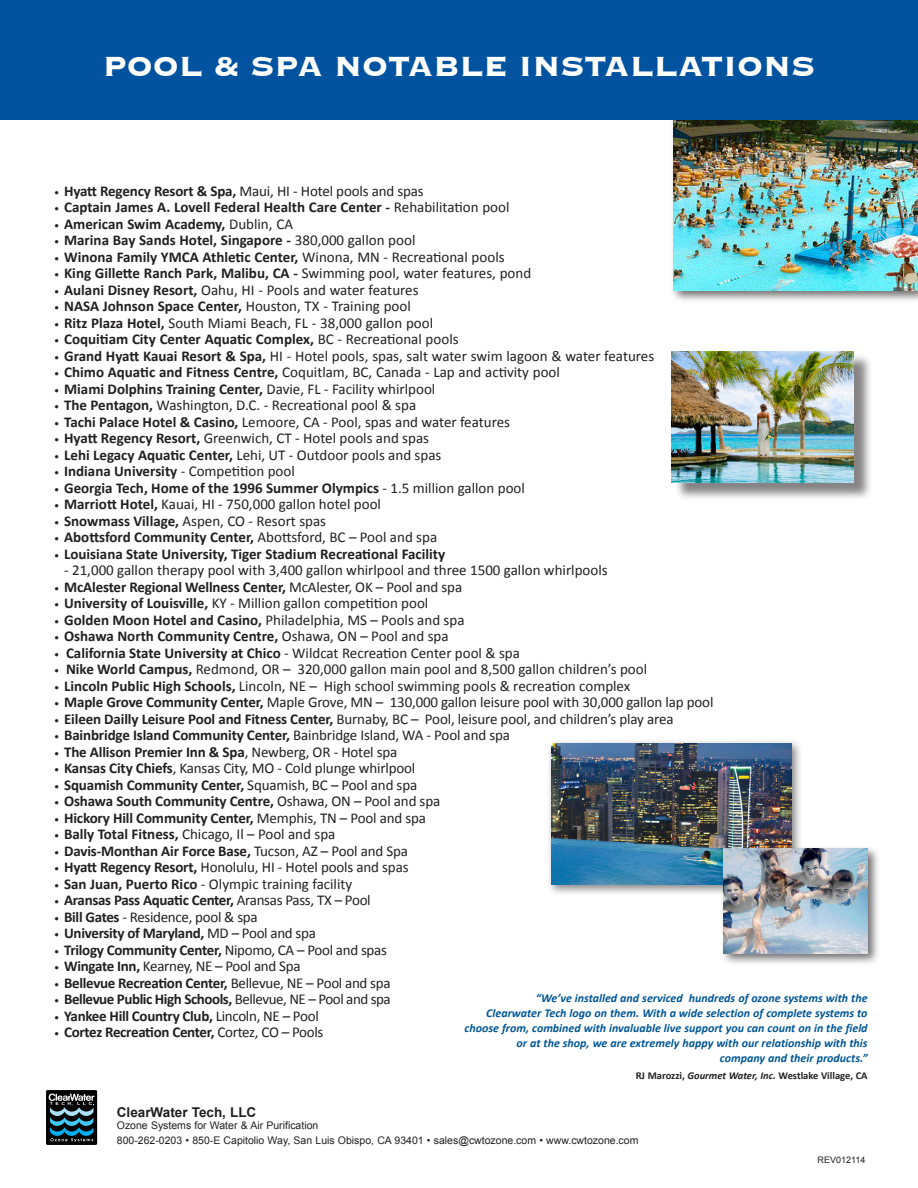
<style>
.page{position:relative;width:918px;height:1188px;background:#fff}
.page>*{position:absolute;margin:0;border:0;box-sizing:border-box;transform-origin:0 0}
.t1{font:700 36px "Copperplate";color:#fff}
.t2{font:700 15px "Calibri";letter-spacing:-.01em;color:#231f20}
.t3{font:15px "Calibri";color:#231f20}
.t4{font:15px "Calibri";letter-spacing:-.02em;color:#231f20}
.t5{font:700 15px "Calibri";letter-spacing:-.03em;color:#231f20}
.t6{font:700 13.5px "Arial";color:#231f20}
.t7{font:italic 700 12px "Calibri";color:#005696}
.t8{font:10.5px "Arial";color:#231f20}
.t9{font:700 10.5px "Calibri";color:#231f20}
.t10{font:9px "Arial";color:#231f20}
.s1{font-size:10.5px}
.s2{font-weight:700}
.s3{font-weight:400;font-size:10.5px}
.s4{font-weight:400}
.s5{font-style:italic}
</style>
<div class="page">
<div style="left:670px;top:107px;width:248px;height:196px;background:#231f20;opacity:.65"></div>
<img style="left:674px;top:119px;width:244px;height:172px">
<div style="left:0;top:0;width:918px;height:119px;background:#0153a0"></div>
<div style="left:547px;top:739px;width:256px;height:157px;background:#231f20;opacity:.55"></div>
<img style="left:552px;top:744px;width:240px;height:141px">
<div style="left:720px;top:845px;width:160px;height:121px;background:#231f20;opacity:.65"></div>
<img style="left:724px;top:849px;width:144px;height:105px">
<div style="left:46px;top:1090px;width:51px;height:55px;background:#000"></div>
<svg style="left:49px;top:1093px;width:46px;height:49px"></svg>
<div style="left:674px;top:353px;width:199px;height:148px;background:#231f20;opacity:.55"></div>
<img style="left:672px;top:351px;width:182px;height:131px">
<p class="t1" style="left:103px;top:43px;width:714px">POOL &amp; SPA NOTABLE INSTALLATIONS</p>
<p class="t3" style="left:54px;top:182px;width:371px"><span class="s1">•</span> <span class="s2">Hyatt Regency Resort &amp; Spa,</span> Maui, HI - Hotel pools and spas</p>
<p class="t2" style="left:54px;top:198px;width:457px"><span class="s3">•</span> Captain James A. Lovell Federal Health Care Center - <span class="s4">Rehabilitation pool</span></p>
<p class="t2" style="left:54px;top:215px;width:241px"><span class="s3">•</span> American Swim Academy, <span class="s4">Dublin, CA</span></p>
<p class="t2" style="left:54px;top:231px;width:363px"><span class="s3">•</span> Marina Bay Sands Hotel, Singapore - <span class="s4">380,000 gallon pool</span></p>
<p class="t2" style="left:54px;top:248px;width:452px"><span class="s3">•</span> Winona Family YMCA Athletic Center, <span class="s4">Winona, MN - Recreational pools</span></p>
<p class="t2" style="left:54px;top:264px;width:479px"><span class="s3">•</span> King Gillette Ranch Park, Malibu, CA - <span class="s4">Swimming pool, water features, pond</span></p>
<p class="t3" style="left:54px;top:281px;width:366px"><span class="s1">•</span> <span class="s2">Aulani Disney Resort,</span> Oahu, HI - Pools and water features</p>
<p class="t2" style="left:54px;top:297px;width:358px"><span class="s3">•</span> NASA Johnson Space Center, <span class="s4">Houston, TX - Training pool</span></p>
<p class="t3" style="left:54px;top:314px;width:381px"><span class="s1">•</span> <span class="s2">Ritz Plaza Hotel,</span> South Miami Beach, FL - 38,000 gallon pool</p>
<p class="t2" style="left:54px;top:330px;width:406px"><span class="s3">•</span> Coquitiam City Center Aquatic Complex, <span class="s4">BC - Recreational pools</span></p>
<p class="t3" style="left:54px;top:347px;width:602px"><span class="s1">•</span> <span class="s2">Grand Hyatt Kauai Resort &amp; Spa,</span> HI - Hotel pools, spas, salt water swim lagoon &amp; water features</p>
<p class="t3" style="left:54px;top:363px;width:507px"><span class="s1">•</span> <span class="s2">Chimo Aquatic and Fitness Centre,</span> Coquitlam, BC, Canada - Lap and activity pool</p>
<p class="t2" style="left:54px;top:380px;width:383px"><span class="s3">•</span> Miami Dolphins Training Center, <span class="s4">Davie, FL - Facility whirlpool</span></p>
<p class="t3" style="left:54px;top:396px;width:364px"><span class="s1">•</span> <span class="s2">The Pentagon,</span> Washington, D.C. - Recreational pool &amp; spa</p>
<p class="t3" style="left:54px;top:413px;width:458px"><span class="s1">•</span> <span class="s2">Tachi Palace Hotel &amp; Casino,</span> Lemoore, CA - Pool, spas and water features</p>
<p class="t3" style="left:54px;top:429px;width:377px"><span class="s1">•</span> <span class="s2">Hyatt Regency Resort,</span> Greenwich, CT - Hotel pools and spas</p>
<p class="t3" style="left:54px;top:446px;width:389px"><span class="s1">•</span> <span class="s2">Lehi Legacy Aquatic Center,</span> Lehi, UT - Outdoor pools and spas</p>
<p class="t2" style="left:54px;top:462px;width:242px"><span class="s3">•</span> Indiana University <span class="s4">- Competition pool</span></p>
<p class="t2" style="left:54px;top:479px;width:472px"><span class="s3">•</span> Georgia Tech, Home of the 1996 Summer Olympics <span class="s4">- 1.5 million gallon pool</span></p>
<p class="t3" style="left:54px;top:495px;width:329px"><span class="s1">•</span> <span class="s2">Marriott Hotel,</span> Kauai, HI - 750,000 gallon hotel pool</p>
<p class="t3" style="left:54px;top:512px;width:274px"><span class="s1">•</span> <span class="s2">Snowmass Village,</span> Aspen, CO - Resort spas</p>
<p class="t2" style="left:54px;top:528px;width:385px"><span class="s3">•</span> Abottsford Community Center, <span class="s4">Abottsford, BC – Pool and spa</span></p>
<p class="t2" style="left:54px;top:545px;width:393px"><span class="s3">•</span> Louisiana State University, Tiger Stadium Recreational Facility</p>
<p class="t3" style="left:64px;top:561px;width:545px">- 21,000 gallon therapy pool with 3,400 gallon whirlpool and three 1500 gallon whirlpools</p>
<p class="t2" style="left:54px;top:578px;width:410px"><span class="s3">•</span> McAlester Regional Wellness Center, <span class="s4">McAlester, OK – Pool and spa</span></p>
<p class="t3" style="left:54px;top:594px;width:376px"><span class="s1">•</span> <span class="s2">University of Louisville,</span> KY - Million gallon competition pool</p>
<p class="t3" style="left:54px;top:611px;width:412px"><span class="s1">•</span> <span class="s2">Golden Moon Hotel and Casino,</span> Philadelphia, MS – Pools and spa</p>
<p class="t2" style="left:54px;top:627px;width:396px"><span class="s3">•</span> Oshawa North Community Centre, <span class="s4">Oshawa, ON – Pool and spa</span></p>
<p class="t2" style="left:54px;top:644px;width:468px"><span class="s3">•</span> California State University at Chico <span class="s4">- Wildcat Recreation Center pool &amp; spa</span></p>
<p class="t3" style="left:54px;top:660px;width:595px"><span class="s1">•</span> <span class="s2">Nike World Campus,</span> Redmond, OR – 320,000 gallon main pool and 8,500 gallon children’s pool</p>
<p class="t3" style="left:54px;top:677px;width:578px"><span class="s1">•</span> <span class="s2">Lincoln Public High Schools,</span> Lincoln, NE – High school swimming pools &amp; recreation complex</p>
<p class="t3" style="left:54px;top:693px;width:661px"><span class="s1">•</span> <span class="s2">Maple Grove Community Center,</span> Maple Grove, MN – 130,000 gallon leisure pool with 30,000 gallon lap pool</p>
<p class="t3" style="left:54px;top:710px;width:621px"><span class="s1">•</span> <span class="s2">Eileen Dailly Leisure Pool and Fitness Center,</span> Burnaby, BC – Pool, leisure pool, and children’s play area</p>
<p class="t2" style="left:54px;top:726px;width:457px"><span class="s3">•</span> Bainbridge Island Community Center, <span class="s4">Bainbridge Island, WA - Pool and spa</span></p>
<p class="t2" style="left:54px;top:743px;width:345px"><span class="s3">•</span> The Allison Premier Inn &amp; Spa<span class="s4">, Newberg, OR - Hotel spa</span></p>
<p class="t3" style="left:54px;top:759px;width:363px"><span class="s1">•</span> <span class="s2">Kansas City Chiefs</span>, Kansas City, MO - Cold plunge whirlpool</p>
<p class="t2" style="left:54px;top:776px;width:365px"><span class="s3">•</span> Squamish Community Center, <span class="s4">Squamish, BC – Pool and spa</span></p>
<p class="t2" style="left:54px;top:792px;width:388px"><span class="s3">•</span> Oshawa South Community Centre, <span class="s4">Oshawa, ON – Pool and spa</span></p>
<p class="t2" style="left:54px;top:809px;width:374px"><span class="s3">•</span> Hickory Hill Community Center, <span class="s4">Memphis, TN – Pool and spa</span></p>
<p class="t3" style="left:54px;top:825px;width:283px"><span class="s1">•</span> <span class="s2">Bally Total Fitness,</span> Chicago, Il – Pool and spa</p>
<p class="t2" style="left:54px;top:842px;width:356px"><span class="s3">•</span> Davis-Monthan Air Force Base, <span class="s4">Tucson, AZ – Pool and Spa</span></p>
<p class="t3" style="left:54px;top:858px;width:356px"><span class="s1">•</span> <span class="s2">Hyatt Regency Resort,</span> Honolulu, HI - Hotel pools and spas</p>
<p class="t3" style="left:54px;top:875px;width:300px"><span class="s1">•</span> <span class="s2">San Juan, Puerto Rico</span> - Olympic training facility</p>
<p class="t2" style="left:54px;top:891px;width:318px"><span class="s3">•</span> Aransas Pass Aquatic Center, <span class="s4">Aransas Pass, TX – Pool</span></p>
<p class="t4" style="left:54px;top:908px;width:205px"><span class="s1">•</span> <span class="s2">Bill Gates</span> - Residence, pool &amp; spa</p>
<p class="t2" style="left:54px;top:924px;width:263px"><span class="s3">•</span> University of Maryland, <span class="s4">MD – Pool and spa</span></p>
<p class="t2" style="left:54px;top:941px;width:334px"><span class="s3">•</span> Trilogy Community Center, <span class="s4">Nipomo, CA – Pool and spas</span></p>
<p class="t4" style="left:54px;top:957px;width:248px"><span class="s1">•</span> <span class="s2">Wingate Inn,</span> Kearney, NE – Pool and Spa</p>
<p class="t2" style="left:54px;top:974px;width:338px"><span class="s3">•</span> Bellevue Recreation Center, <span class="s4">Bellevue, NE – Pool and spa</span></p>
<p class="t5" style="left:54px;top:990px;width:338px"><span class="s3">•</span> Bellevue Public High Schools, <span class="s4">Bellevue, NE – Pool and spa</span></p>
<p class="t2" style="left:54px;top:1007px;width:266px"><span class="s3">•</span> Yankee Hill Country Club, <span class="s4">Lincoln, NE – Pool</span></p>
<p class="t2" style="left:54px;top:1023px;width:271px"><span class="s3">•</span> Cortez Recreation Center, <span class="s4">Cortez, CO – Pools</span></p>
<p class="t7" style="left:536px;top:990px;width:333px">“We’ve installed and serviced hundreds of ozone systems with the</p>
<p class="t7" style="left:486px;top:1005px;width:383px">Clearwater Tech logo on them. With a wide selection of complete systems to</p>
<p class="t7" style="left:465px;top:1020px;width:405px">choose from, combined with invaluable live support you can count on in the field</p>
<p class="t7" style="left:517px;top:1035px;width:353px">or at the shop, we are extremely happy with our relationship with this</p>
<p class="t7" style="left:720px;top:1050px;width:149px">company and their products.”</p>
<p class="t9" style="left:636px;top:1069px;width:233px">RJ Marozzi, <span class="s5">Gourmet Water, Inc.</span> Westlake Village, CA</p>
<p class="t6" style="left:117px;top:1104px;width:141px">ClearWater Tech, LLC</p>
<p class="t8" style="left:117px;top:1119px;width:203px">Ozone Systems for Water &amp; Air Purification</p>
<p class="t8" style="left:117px;top:1134px;width:523px">800-262-0203 • 850-E Capitolio Way, San Luis Obispo, CA 93401 • sales@cwtozone.com • www.cwtozone.com</p>
<p class="t10" style="left:818px;top:1154px;width:49px">REV012114</p>
</div>
